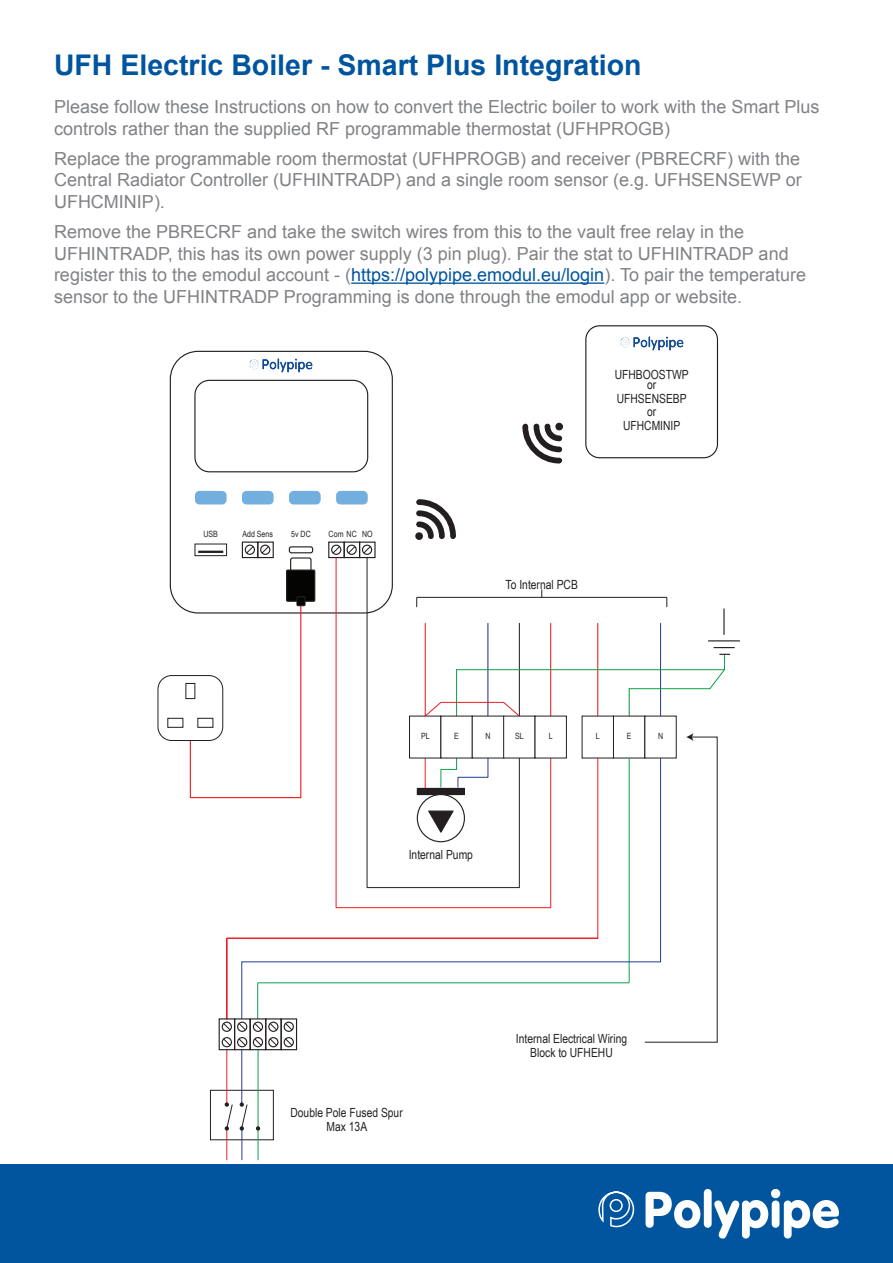
<style>
.page{position:relative;width:893px;height:1263px;background:#fff}
.page>*{position:absolute;margin:0;border:0;box-sizing:border-box;transform-origin:0 0}
.t1{font:700 28.5px "Arial";color:#01559f}
.t2{font:18px/21.6px "Arial";color:#808285}
.t3{font:12.6px/13.8px "Arial Narrow";color:#231f20;text-align:center}
.t4{font:8.55px "Arial Narrow";color:#231f20}
.s1{color:#01559f}
</style>
<div class="page">
<hr style="left:351px;top:282px;width:253px;height:2px;background:#01559f">
<div style="left:0;top:1164px;width:893px;height:99px;background:#01559f"></div>
<svg style="left:646px;top:1192px;width:54px;height:36px"></svg>
<div style="left:704px;top:1189px;width:8px;height:39px;background:#fff;border-radius:4px"></div>
<svg style="left:714px;top:1189px;width:125px;height:49px"></svg>
<svg style="left:598px;top:1191px;width:37px;height:37px"></svg>
<div style="left:210px;top:1090px;width:63px;height:50px;border:1px solid #231f20"></div>
<hr style="left:241px;top:1128px;width:1px;height:32px;background:#223f99">
<hr style="left:226px;top:1128px;width:1px;height:32px;background:#ee1d23">
<hr style="left:258px;top:1128px;width:1px;height:32px;background:#0fa14a">
<hr style="left:258px;top:1050px;width:1px;height:78px;background:#0fa14a">
<hr style="left:241px;top:1050px;width:1px;height:54px;background:#223f99">
<hr style="left:226px;top:1050px;width:1px;height:54px;background:#ee1d23">
<hr style="left:597px;top:623px;width:1px;height:93px;background:#ee1d23">
<hr style="left:660px;top:623px;width:1px;height:93px;background:#223f99">
<svg style="left:629px;top:689px;width:1px;height:27px"></svg>
<div style="left:170px;top:351px;width:223px;height:262px;border:1px solid #231f20;border-radius:28px"></div>
<div style="left:194px;top:380px;width:174px;height:92px;border:1px solid #231f20;border-radius:15px"></div>
<div style="left:195px;top:491px;width:32px;height:13px;background:#72aede;border-radius:5px"></div>
<div style="left:242px;top:491px;width:32px;height:13px;background:#72aede;border-radius:5px"></div>
<div style="left:289px;top:491px;width:32px;height:13px;background:#72aede;border-radius:5px"></div>
<div style="left:336px;top:491px;width:32px;height:13px;background:#72aede;border-radius:5px"></div>
<div style="left:195px;top:544px;width:32px;height:12px;border:1px solid #231f20"></div>
<hr style="left:198px;top:551px;width:25px;height:2px;background:#231f20">
<div style="left:242px;top:541px;width:16px;height:17px;border:1px solid #231f20"></div>
<div style="left:245px;top:545px;width:10px;height:10px;border:1px solid #231f20;border-radius:50%"></div>
<svg style="left:246px;top:546px;width:8px;height:8px"></svg>
<div style="left:257px;top:541px;width:17px;height:17px;border:1px solid #231f20"></div>
<div style="left:260px;top:545px;width:10px;height:10px;border:1px solid #231f20;border-radius:50%"></div>
<svg style="left:261px;top:546px;width:8px;height:8px"></svg>
<div style="left:289px;top:546px;width:24px;height:7px;border:1px solid #231f20;border-radius:2px"></div>
<svg style="left:415px;top:499px;width:41px;height:41px"></svg>
<svg style="left:522px;top:422px;width:41px;height:41px"></svg>
<div style="left:585px;top:325px;width:133px;height:133px;border:1px solid #231f20;border-radius:14px"></div>
<svg style="left:335px;top:557px;width:216px;height:200px"></svg>
<div style="left:328px;top:541px;width:17px;height:17px;border:1px solid #231f20"></div>
<div style="left:331px;top:545px;width:10px;height:10px;border:1px solid #231f20;border-radius:50%"></div>
<svg style="left:332px;top:546px;width:8px;height:8px"></svg>
<div style="left:344px;top:541px;width:16px;height:17px;border:1px solid #231f20"></div>
<div style="left:346px;top:545px;width:11px;height:10px;border:1px solid #231f20;border-radius:50%"></div>
<svg style="left:348px;top:546px;width:8px;height:8px"></svg>
<div style="left:359px;top:541px;width:17px;height:17px;border:1px solid #231f20"></div>
<div style="left:362px;top:545px;width:10px;height:10px;border:1px solid #231f20;border-radius:50%"></div>
<svg style="left:363px;top:546px;width:8px;height:8px"></svg>
<hr style="left:457px;top:669px;width:267px;height:1px;background:#0fa14a">
<hr style="left:629px;top:688px;width:81px;height:1px;background:#0fa14a">
<svg style="left:424px;top:702px;width:96px;height:14px"></svg>
<div style="left:409px;top:716px;width:32px;height:42px;background:#fff"></div>
<div style="left:409px;top:716px;width:32px;height:42px;border:1px solid #231f20"></div>
<div style="left:441px;top:716px;width:31px;height:42px;background:#fff"></div>
<div style="left:472px;top:716px;width:32px;height:42px;background:#fff"></div>
<div style="left:472px;top:716px;width:32px;height:42px;border:1px solid #231f20"></div>
<div style="left:504px;top:716px;width:31px;height:42px;background:#fff"></div>
<div style="left:503px;top:716px;width:32px;height:42px;border:1px solid #231f20"></div>
<div style="left:535px;top:716px;width:31px;height:42px;background:#fff"></div>
<div style="left:535px;top:716px;width:32px;height:42px;border:1px solid #231f20"></div>
<div style="left:613px;top:716px;width:32px;height:42px;border:1px solid #231f20"></div>
<svg style="left:709px;top:654px;width:21px;height:35px"></svg>
<svg style="left:714px;top:647px;width:20px;height:1px"></svg>
<hr style="left:708px;top:640px;width:31px;height:1px;background:#231f20">
<hr style="left:723px;top:609px;width:2px;height:25px;background:#231f20">
<svg style="left:241px;top:757px;width:403px;height:263px"></svg>
<div style="left:219px;top:1018px;width:16px;height:32px;border:1px solid #231f20"></div>
<div style="left:222px;top:1037px;width:10px;height:10px;border:1px solid #231f20;border-radius:50%"></div>
<svg style="left:223px;top:1038px;width:8px;height:8px"></svg>
<div style="left:222px;top:1021px;width:10px;height:11px;border:1px solid #231f20;border-radius:50%"></div>
<svg style="left:223px;top:1023px;width:8px;height:8px"></svg>
<div style="left:234px;top:1018px;width:17px;height:32px;border:1px solid #231f20"></div>
<div style="left:237px;top:1037px;width:10px;height:10px;border:1px solid #231f20;border-radius:50%"></div>
<svg style="left:238px;top:1038px;width:8px;height:8px"></svg>
<div style="left:237px;top:1021px;width:10px;height:11px;border:1px solid #231f20;border-radius:50%"></div>
<svg style="left:238px;top:1023px;width:8px;height:8px"></svg>
<div style="left:250px;top:1018px;width:16px;height:32px;border:1px solid #231f20"></div>
<div style="left:253px;top:1037px;width:10px;height:10px;border:1px solid #231f20;border-radius:50%"></div>
<svg style="left:254px;top:1038px;width:8px;height:8px"></svg>
<div style="left:253px;top:1021px;width:10px;height:11px;border:1px solid #231f20;border-radius:50%"></div>
<svg style="left:254px;top:1023px;width:8px;height:8px"></svg>
<div style="left:265px;top:1018px;width:17px;height:32px;border:1px solid #231f20"></div>
<div style="left:268px;top:1037px;width:10px;height:10px;border:1px solid #231f20;border-radius:50%"></div>
<svg style="left:269px;top:1038px;width:8px;height:8px"></svg>
<div style="left:268px;top:1021px;width:10px;height:11px;border:1px solid #231f20;border-radius:50%"></div>
<svg style="left:269px;top:1023px;width:8px;height:8px"></svg>
<div style="left:281px;top:1018px;width:16px;height:32px;border:1px solid #231f20"></div>
<div style="left:284px;top:1037px;width:10px;height:10px;border:1px solid #231f20;border-radius:50%"></div>
<svg style="left:285px;top:1038px;width:8px;height:8px"></svg>
<div style="left:284px;top:1021px;width:10px;height:11px;border:1px solid #231f20;border-radius:50%"></div>
<svg style="left:285px;top:1023px;width:8px;height:8px"></svg>
<hr style="left:190px;top:739px;width:1px;height:59px;background:#ee1d23">
<hr style="left:300px;top:606px;width:1px;height:192px;background:#ee1d23">
<div style="left:290px;top:557px;width:22px;height:15px;border:1px solid #231f20;border-radius:2px"></div>
<div style="left:287px;top:570px;width:28px;height:31px;background:#040503"></div>
<div style="left:286px;top:569px;width:29px;height:33px;border:1px solid #231f20"></div>
<div style="left:297px;top:597px;width:8px;height:9px;background:#040503"></div>
<div style="left:296px;top:596px;width:10px;height:10px;border:1px solid #231f20"></div>
<hr style="left:190px;top:797px;width:111px;height:1px;background:#ee1d23">
<div style="left:158px;top:675px;width:65px;height:66px;border:1px solid #231f20;border-radius:14px"></div>
<div style="left:185px;top:683px;width:10px;height:16px;border:1px solid #231f20"></div>
<div style="left:167px;top:718px;width:16px;height:10px;border:1px solid #231f20"></div>
<div style="left:197px;top:718px;width:16px;height:10px;border:1px solid #231f20"></div>
<svg style="left:256px;top:1127px;width:4px;height:3px"></svg>
<svg style="left:225px;top:1103px;width:8px;height:27px"></svg>
<svg style="left:240px;top:1103px;width:7px;height:27px"></svg>
<hr style="left:417px;top:597px;width:250px;height:1px;background:#231f20">
<img style="left:249px;top:358px;width:64px;height:15px">
<img style="left:620px;top:336px;width:64px;height:15px">
<svg style="left:644px;top:733px;width:74px;height:310px"></svg>
<p class="t1" style="left:54px;top:46px;width:589px">UFH Electric Boiler - Smart Plus Integration</p>
<p class="t2" style="left:54px;top:96px;width:767px">Please follow these Instructions on how to convert the Electric boiler to work with the Smart Plus controls rather than the supplied RF programmable thermostat (UFHPROGB)</p>
<p class="t2" style="left:54px;top:148px;width:749px;text-align:justify">Replace the programmable room thermostat (UFHPROGB) and receiver (PBRECRF) with the Central Radiator Controller (UFHINTRADP) and a single room sensor (e.g. UFHSENSEWP or UFHCMINIP).</p>
<p class="t2" style="left:54px;top:221px;width:754px">Remove the PBRECRF and take the switch wires from this to the vault free relay in the UFHINTRADP, this has its own power supply (3 pin plug). Pair the stat to UFHINTRADP and register this to the emodul account - (<span class="s1">https://polypipe.emodul.eu/login</span>). To pair the temperature sensor to the UFHINTRADP Programming is done through the emodul app or website.</p>
<p class="t4" style="left:204px;top:528px;width:16px">USB</p>
<p class="t4" style="left:242px;top:528px;width:32px">Add Sens</p>
<p class="t4" style="left:291px;top:528px;width:21px">5v DC</p>
<p class="t4" style="left:329px;top:528px;width:45px">Com NC NO</p>
<p class="t3" style="left:615px;top:368px;width:75px;line-height:10.4px">UFHBOOSTWP or</p>
<p class="t3" style="left:617px;top:391px;width:71px">UFHSENSEBP or<br>UFHCMINIP</p>
<p class="t3" style="left:506px;top:577px;width:74px">To Internal PCB</p>
<p class="t4" style="left:421px;top:730px;width:10px">PL</p>
<p class="t4" style="left:454px;top:730px;width:6px">E</p>
<p class="t4" style="left:485px;top:730px;width:7px">N</p>
<p class="t4" style="left:515px;top:730px;width:10px">SL</p>
<p class="t4" style="left:549px;top:730px;width:5px">L</p>
<p class="t4" style="left:596px;top:730px;width:5px">L</p>
<p class="t4" style="left:627px;top:730px;width:6px">E</p>
<p class="t4" style="left:658px;top:730px;width:7px">N</p>
<p class="t3" style="left:409px;top:847px;width:66px">Internal Pump</p>
<p class="t3" style="left:516px;top:1031px;width:113px">Internal Electrical Wiring<br>Block to UFHEHU</p>
<p class="t3" style="left:290px;top:1105px;width:114px">Double Pole Fused Spur<br>Max 13A</p>
</div>
